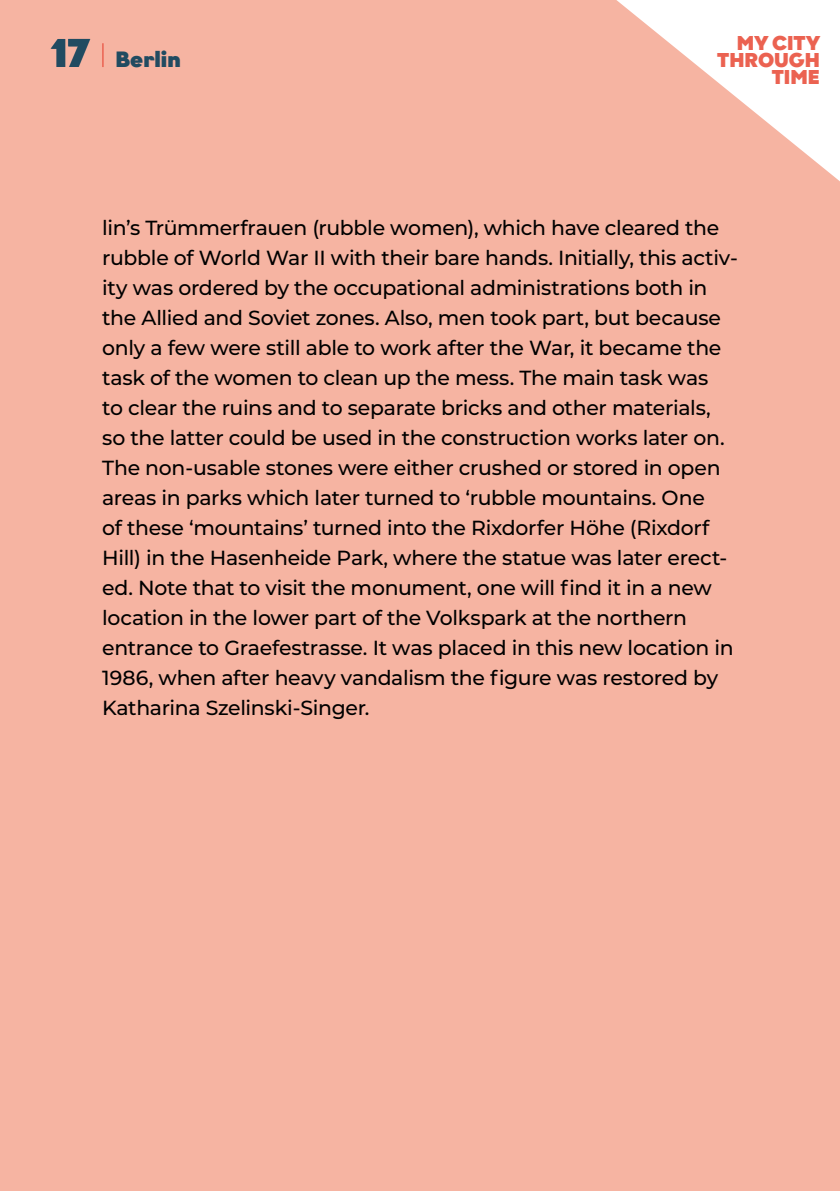
<style>
.page{position:relative;width:840px;height:1191px;background:#fff}
.page>*{position:absolute;margin:0;border:0;box-sizing:border-box;transform-origin:0 0}
.t1{font:900 40px "Graphit";color:#214b61}
.t2{font:900 22px "Graphit";color:#214b61}
.t3{font:500 20.4px/30px "Montserrat";letter-spacing:-.015em;color:#000}
.t4{font:900 20px/17.2px "Graphit";color:#eb6251;text-align:right}
</style>
<div class="page">
<div style="left:0;top:0;width:839px;height:1191px;background:#f6b4a2"></div>
<svg style="left:616px;top:0;width:223px;height:181px"></svg>
<hr style="left:102px;top:43px;width:2px;height:24px;background:#eb6251">
<h1 class="t1" style="left:51px;top:27px;width:40px">17</h1>
<p class="t4" style="left:716px;top:34px;width:105px">MY CITY<br>THROUGH<br>TIME</p>
<p class="t2" style="left:115px;top:45px;width:67px">Berlin</p>
<p class="t3" style="left:102px;top:212px;width:636px">lin’s Trümmerfrauen (rubble women), which have cleared the rubble of World War II with their bare hands. Initially, this activ&shy;ity was ordered by the occupational administrations both in the Allied and Soviet zones. Also, men took part, but because only a few were still able to work after the War, it became the task of the women to clean up the mess. The main task was<br>to clear the ruins and to separate bricks and other materials, so the latter could be used in the construction works later on.<br>The non-usable stones were either crushed or stored in open areas in parks which later turned to ‘rubble mountains. One<br>of these ‘mountains’ turned into the Rixdorfer Höhe (Rixdorf Hill) in the Hasenheide Park, where the statue was later erect&shy;ed. Note that to visit the monument, one will find it in a new location in the lower part of the Volkspark at the northern entrance to Graefestrasse. It was placed in this new location in 1986, when after heavy vandalism the figure was restored by Katharina Szelinski-Singer.</p>
</div>
